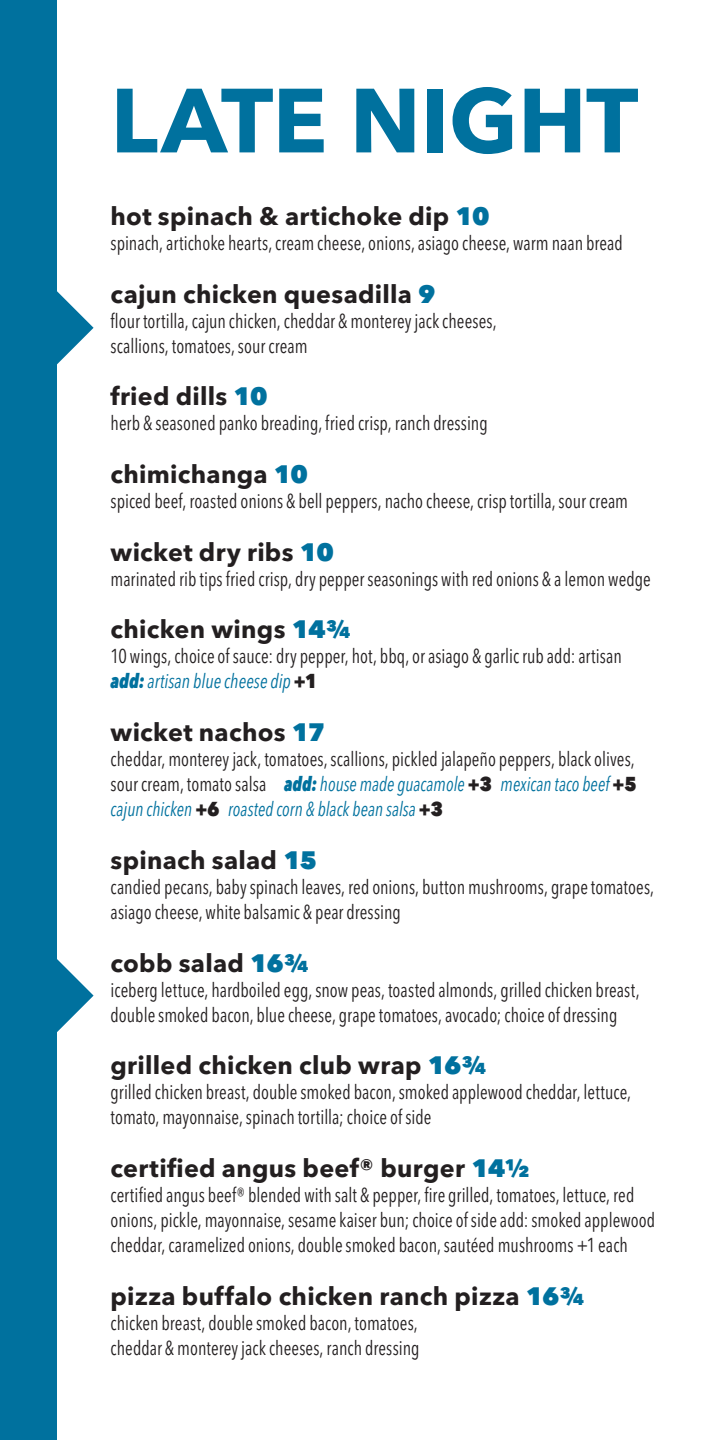
<style>
.page{position:relative;width:720px;height:1440px;background:#fff}
.page>*{position:absolute;margin:0;border:0;box-sizing:border-box;transform-origin:0 0}
.Section_Header{font:700 90px "Avenir Next LT Pro";letter-spacing:-.005em;color:#00719e}
.Body{font:700 25px "Avenir Next LT Pro";letter-spacing:.01em;color:#231f20}
.Description{font:condensed 20px/25px "Avenir Next LT Pro";letter-spacing:.005em;color:#231f20;scale:.9 1}
.s1{font-weight:800;color:#00719e}
.s2{font-weight:800;font-style:italic;color:#00719e}
.s3{font-style:italic;color:#00719e}
.s4{font-weight:800;font-stretch:normal}
</style>
<div class="page">
<div style="left:0;top:0;width:56px;height:1440px;background:#00719e"></div>
<svg style="left:56px;top:958px;width:38px;height:75px"></svg>
<svg style="left:56px;top:290px;width:38px;height:75px"></svg>
<p class="Section_Header" style="left:111px;top:66px;width:529px">LATE NIGHT</p>
<p class="Body" style="left:111px;top:201px;width:381px">hot spinach &amp; artichoke dip <span class="s1">10</span></p>
<p class="Description" style="left:111px;top:230px;width:571px">spinach, artichoke hearts, cream cheese, onions, asiago cheese, warm naan bread</p>
<p class="Body" style="left:111px;top:279px;width:327px">cajun chicken quesadilla <span class="s1">9</span></p>
<p class="Description" style="left:111px;top:308px;width:431px">flour tortilla, cajun chicken, cheddar &amp; monterey jack cheeses, scallions, tomatoes, sour cream</p>
<p class="Body" style="left:111px;top:381px;width:159px">fried dills <span class="s1">10</span></p>
<p class="Description" style="left:111px;top:411px;width:421px">herb &amp; seasoned panko breading, fried crisp, ranch dressing</p>
<p class="Body" style="left:111px;top:459px;width:199px">chimichanga <span class="s1">10</span></p>
<p class="Description" style="left:111px;top:488px;width:577px">spiced beef, roasted onions &amp; bell peppers, nacho cheese, crisp tortilla, sour cream</p>
<p class="Body" style="left:111px;top:537px;width:225px">wicket dry ribs <span class="s1">10</span></p>
<p class="Description" style="left:111px;top:566px;width:602px">marinated rib tips fried crisp, dry pepper seasonings with red onions &amp; a lemon wedge</p>
<p class="Body" style="left:111px;top:614px;width:242px">chicken wings <span class="s1">14¾</span></p>
<p class="Description" style="left:111px;top:644px;width:570px">10 wings, choice of sauce: dry pepper, hot, bbq, or asiago &amp; garlic rub add: artisan <span class="s2">add:</span> <span class="s3">artisan blue cheese dip</span> <span class="s4">+1</span></p>
<p class="Body" style="left:111px;top:717px;width:216px">wicket nachos <span class="s1">17</span></p>
<p class="Description" style="left:111px;top:747px;width:586px;text-align:justify">cheddar, monterey jack, tomatoes, scallions, pickled jalapeño peppers, black olives, sour cream, tomato salsa <span class="s2">add:</span> <span class="s3">house made guacamole</span> <span class="s4">+3</span> <span class="s3">mexican taco beef</span> <span class="s4">+5 </span><span class="s3">cajun chicken</span> <span class="s4">+6</span> <span class="s3">roasted corn &amp; black bean salsa</span> <span class="s4">+3</span></p>
<p class="Body" style="left:111px;top:845px;width:208px">spinach salad <span class="s1">15</span></p>
<p class="Description" style="left:111px;top:874px;width:606px">candied pecans, baby spinach leaves, red onions, button mushrooms, grape tomatoes, asiago cheese, white balsamic &amp; pear dressing</p>
<p class="Body" style="left:111px;top:947px;width:200px">cobb salad <span class="s1">16¾</span></p>
<p class="Description" style="left:111px;top:977px;width:589px">iceberg lettuce, hardboiled egg, snow peas, toasted almonds, grilled chicken breast, double smoked bacon, blue cheese, grape tomatoes, avocado; choice of dressing</p>
<p class="Body" style="left:111px;top:1050px;width:377px">grilled chicken club wrap <span class="s1">16¾</span></p>
<p class="Description" style="left:111px;top:1080px;width:580px">grilled chicken breast, double smoked bacon, smoked applewood cheddar, lettuce, tomato, mayonnaise, spinach tortilla; choice of side</p>
<p class="Body" style="left:111px;top:1153px;width:420px">certified angus beef® burger <span class="s1">14½</span></p>
<p class="Description" style="left:111px;top:1182px;width:607px">certified angus beef® blended with salt &amp; pepper, fire grilled, tomatoes, lettuce, red onions, pickle, mayonnaise, sesame kaiser bun; choice of side add: smoked applewood cheddar, caramelized onions, double smoked bacon, sautéed mushrooms +1 each</p>
<p class="Body" style="left:111px;top:1281px;width:475px">pizza buffalo chicken ranch pizza <span class="s1">16¾</span></p>
<p class="Description" style="left:111px;top:1310px;width:345px">chicken breast, double smoked bacon, tomatoes, cheddar &amp; monterey jack cheeses, ranch dressing</p>
</div>
